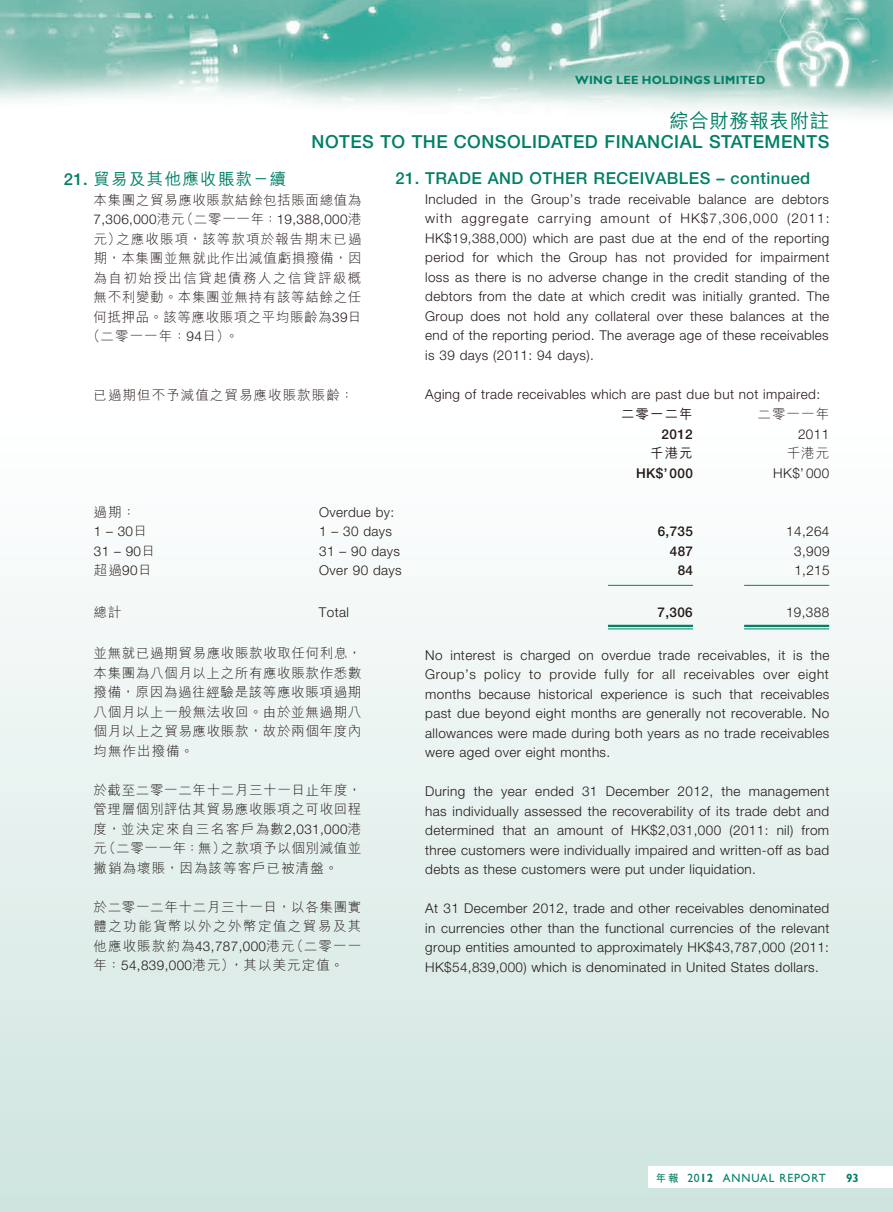
<style>
.page{position:relative;width:893px;height:1212px;background:#fff}
.page>*{position:absolute;margin:0;border:0;box-sizing:border-box;transform-origin:0 0}
.t1{font:500 19.5px "M Hei HK";letter-spacing:.03em;color:#008066}
.t2{font:500 18px "Helvetica Neue LT Std";letter-spacing:.03em;color:#008066}
.t3{font:500 16.5px "Helvetica Neue LT Std";letter-spacing:.03em;color:#008066}
.t4{font:500 16.5px "M Hei HK";letter-spacing:.08em;color:#008066}
.t5{font:300 13.5px/19.5px "Helvetica Neue LT Std";letter-spacing:.03em;color:#231916;text-align:justify}
.t6{font:300 13.5px/19.5px "M Hei HK";letter-spacing:.065em;color:#231916;text-align:justify}
.t7{font:500 13.5px "Helvetica Neue LT Std";letter-spacing:.03em;color:#231916}
.t8{font:300 13.5px "M Hei HK";letter-spacing:.04em;color:#231916}
.t9{font:300 13.5px "M Hei HK";letter-spacing:.045em;color:#231916}
.t10{font:300 13.5px "M Hei HK";letter-spacing:.11em;color:#231916}
.t11{font:500 13.5px "M Hei HK";letter-spacing:.08em;color:#231916}
.t12{font:700 12px "Gill Sans Std";letter-spacing:.025em;color:#008066}
.t13{font:12px "Gill Sans Std";letter-spacing:.075em;color:#008066}
.s1{font-family:"Helvetica Neue LT Std"}
.s2{font-family:"M Hei HK"}
.s3{font-family:"M Hei HK";font-weight:700;font-size:10.5px}
.s4{font-weight:700}
</style>
<div class="page">
<div style="left:0;top:381px;width:893px;height:831px;background:linear-gradient(to bottom,#fff,#cfe4df)"></div>
<img style="left:0;top:0;width:893px;height:116px">
<div style="left:648px;top:1167px;width:245px;height:21px;background:#fff"></div>
<hr style="left:608px;top:585px;width:85px;height:1px;background:#008066">
<hr style="left:744px;top:585px;width:85px;height:1px;background:#008066">
<hr style="left:608px;top:625px;width:85px;height:2px;background:#008066">
<hr style="left:608px;top:628px;width:85px;height:1px;background:#008066">
<hr style="left:744px;top:625px;width:85px;height:2px;background:#008066">
<hr style="left:744px;top:628px;width:85px;height:1px;background:#008066">
<p class="t12" style="left:575px;top:73px;width:192px">WING LEE HOLDINGS LIMITED</p>
<h1 class="t1" style="left:669px;top:107px;width:161px">綜合財務報表附註</h1>
<h2 class="t2" style="left:312px;top:131px;width:519px">NOTES TO THE CONSOLIDATED FINANCIAL STATEMENTS</h2>
<p class="t3" style="left:395px;top:168px;width:416px">21. TRADE AND OTHER RECEIVABLES – continued</p>
<p class="t5" style="left:425px;top:189px;width:406px">Included in the Group’s trade receivable balance are debtors with aggregate carrying amount of HK$7,306,000 (2011:<br>HK$19,388,000) which are past due at the end of the reporting period for which the Group has not provided for impairment loss as there is no adverse change in the credit standing of the debtors from the date at which credit was initially granted. The Group does not hold any collateral over these balances at the end of the reporting period. The average age of these receivables is 39 days (2011: 94 days).</p>
<p class="t5" style="left:425px;top:384px;width:396px">Aging of trade receivables which are past due but not impaired:</p>
<p class="t11" style="left:621px;top:404px;width:73px">二零一二年</p>
<p class="t6" style="left:757px;top:404px;width:73px">二零一一年</p>
<p class="t7" style="left:662px;top:426px;width:33px">2012</p>
<p class="t5" style="left:798px;top:424px;width:33px">2011</p>
<p class="t11" style="left:650px;top:443px;width:44px">千港元</p>
<p class="t6" style="left:787px;top:443px;width:44px">千港元</p>
<p class="t7" style="left:636px;top:465px;width:58px">HK$’ 000</p>
<p class="t5" style="left:773px;top:463px;width:57px">HK$’ 000</p>
<p class="t4" style="left:64px;top:167px;width:224px"><span class="s1">21.</span> 貿易及其他應收賬款－續</p>
<p class="t9" style="left:94px;top:190px;width:269px">本集團之貿易應收賬款結餘包括賬面總值為</p>
<p class="t5" style="left:94px;top:209px;width:269px">7,306,000<span class="s2">港元（二零一一年：</span>19,388,000<span class="s2">港</span></p>
<p class="t6" style="left:94px;top:228px;width:269px">元）之應收賬項，該等款項於報告期末已過</p>
<p class="t6" style="left:94px;top:248px;width:269px">期，本集團並無就此作出減值虧損撥備，因</p>
<p class="t10" style="left:94px;top:268px;width:269px">為自初始授出信貸起債務人之信貸評級概</p>
<p class="t6" style="left:94px;top:287px;width:269px">無不利變動。本集團並無持有該等結餘之任</p>
<p class="t8" style="left:94px;top:307px;width:269px">何抵押品。該等應收賬項之平均賬齡為<span class="s1">39</span>日</p>
<p class="t6" style="left:87px;top:326px;width:153px">（二零一一年：<span class="s1">94</span>日）。</p>
<p class="t6" style="left:94px;top:384px;width:262px">已過期但不予減值之貿易應收賬款賬齡：</p>
<p class="t6" style="left:94px;top:501px;width:43px">過期：</p>
<p class="t5" style="left:319px;top:502px;width:77px">Overdue by:</p>
<p class="t5" style="left:94px;top:521px;width:55px">1 – 30<span class="s2">日</span></p>
<p class="t5" style="left:319px;top:521px;width:74px">1 – 30 days</p>
<p class="t7" style="left:658px;top:523px;width:37px">6,735</p>
<p class="t5" style="left:786px;top:521px;width:45px">14,264</p>
<p class="t5" style="left:94px;top:541px;width:63px">31 – 90<span class="s2">日</span></p>
<p class="t5" style="left:319px;top:541px;width:82px">31 – 90 days</p>
<p class="t7" style="left:670px;top:543px;width:25px">487</p>
<p class="t5" style="left:794px;top:541px;width:37px">3,909</p>
<p class="t6" style="left:94px;top:560px;width:59px">超過<span class="s1">90</span>日</p>
<p class="t5" style="left:319px;top:560px;width:84px">Over 90 days</p>
<p class="t7" style="left:678px;top:562px;width:17px">84</p>
<p class="t5" style="left:794px;top:560px;width:37px">1,215</p>
<p class="t6" style="left:94px;top:602px;width:30px">總計</p>
<p class="t5" style="left:319px;top:602px;width:32px">Total</p>
<p class="t7" style="left:657px;top:604px;width:37px">7,306</p>
<p class="t5" style="left:786px;top:602px;width:45px">19,388</p>
<p class="t5" style="left:425px;top:645px;width:406px">No interest is charged on overdue trade receivables, it is the Group’s policy to provide fully for all receivables over eight months because historical experience is such that receivables past due beyond eight months are generally not recoverable. No allowances were made during both years as no trade receivables were aged over eight months.</p>
<p class="t5" style="left:425px;top:781px;width:406px">During the year ended 31 December 2012, the management has individually assessed the recoverability of its trade debt and determined that an amount of HK$2,031,000 (2011: nil) from three customers were individually impaired and written-off as bad debts as these customers were put under liquidation.</p>
<p class="t5" style="left:425px;top:898px;width:406px">At 31 December 2012, trade and other receivables denominated in currencies other than the functional currencies of the relevant group entities amounted to approximately HK$43,787,000 (2011:<br>HK$54,839,000) which is denominated in United States dollars.</p>
<p class="t6" style="left:93px;top:643px;width:270px">並無就已過期貿易應收賬款收取任何利息，本集團為八個月以上之所有應收賬款作悉數撥備，原因為過往經驗是該等應收賬項過期八個月以上一般無法收回。由於並無過期八個月以上之貿易應收賬款，故於兩個年度內均無作出撥備。</p>
<p class="t6" style="left:93px;top:780px;width:269px">於截至二零一二年十二月三十一日止年度，管理層個別評估其貿易應收賬項之可收回程度，並決定來自三名客戶為數<span class="s1">2,031,000</span>港元（二零一一年：無）之款項予以個別減值並撇銷為壞賬，因為該等客戶已被清盤。</p>
<p class="t6" style="left:93px;top:897px;width:269px">於二零一二年十二月三十一日，以各集團實體之功能貨幣以外之外幣定值之貿易及其他應收賬款約為<span class="s1">43,787,000</span>港元（二零一一年：<span class="s1">54,839,000</span>港元），其以美元定值。</p>
<p class="t13" style="left:656px;top:1171px;width:172px"><span class="s3">年報</span> 20<span class="s4">12</span> ANNUAL REPORT</p>
<p class="t12" style="left:846px;top:1170px;width:14px">93</p>
</div>
